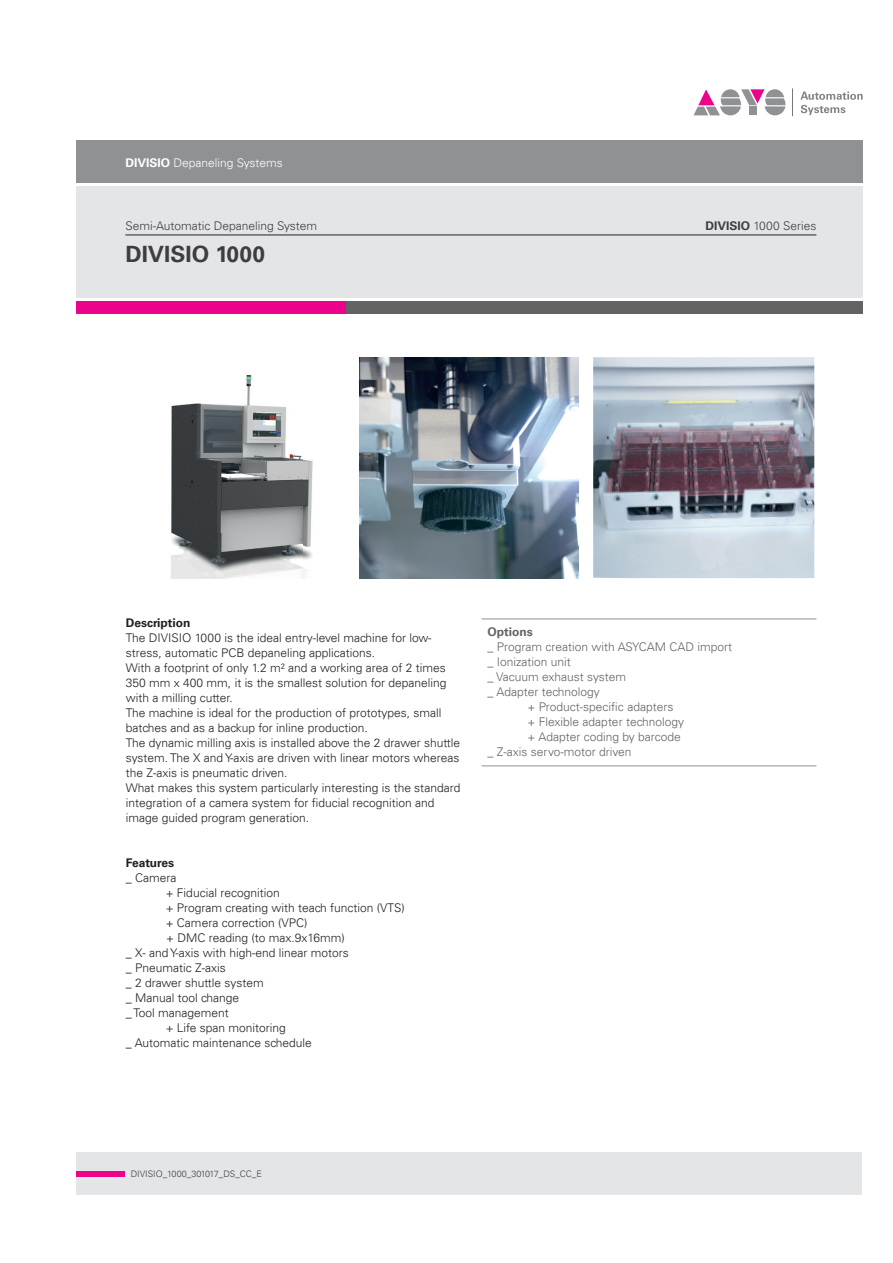
<style>
.page{position:relative;width:893px;height:1263px;background:#fff}
.page>*{position:absolute;margin:0;border:0;box-sizing:border-box;transform-origin:0 0}
.t1{font:700 22.5px "Univers LT";color:#3e3e3f}
.t2{font:300 12px/15px "Univers LT";color:#231f20}
.t3{font:300 12px "Univers LT";color:#636366}
.t4{font:300 12px "Univers LT";color:#3e3e3f}
.t5{font:300 12px "Univers LT";color:#fff}
.t6{font:700 12px "Univers LT";color:#231f20}
.t7{font:700 12px "Univers LT";color:#636366}
.t8{font:300 9px "Univers LT";color:#3e3e3f}
.s1{font-weight:700}
</style>
<div class="page">
<div style="left:77px;top:186px;width:786px;height:112px;background:#e4e5e7"></div>
<div style="left:77px;top:1152px;width:785px;height:43px;background:#e4e5e7"></div>
<div style="left:77px;top:140px;width:786px;height:43px;background:#8f9194"></div>
<div style="left:77px;top:1171px;width:48px;height:5px;background:#ed028c"></div>
<div style="left:77px;top:301px;width:270px;height:13px;background:#ed028c"></div>
<div style="left:347px;top:301px;width:516px;height:13px;background:#636366"></div>
<hr style="left:125px;top:235px;width:691px;height:1px;background:#231f20">
<svg style="left:694px;top:89px;width:92px;height:26px"></svg>
<svg style="left:792px;top:88px;width:1px;height:28px"></svg>
<svg style="left:800px;top:92px;width:63px;height:23px"></svg>
<hr style="left:482px;top:619px;width:334px;height:1px;background:#8f9194">
<hr style="left:482px;top:766px;width:334px;height:1px;background:#8f9194">
<img style="left:359px;top:357px;width:219px;height:221px">
<img style="left:593px;top:357px;width:221px;height:221px">
<img style="left:171px;top:375px;width:142px;height:203px">
<p class="t5" style="left:125px;top:155px;width:159px"><span class="s1">DIVISIO</span> Depaneling Systems</p>
<p class="t4" style="left:125px;top:218px;width:193px">Semi-Automatic Depaneling System</p>
<h1 class="t1" style="left:125px;top:241px;width:141px">DIVISIO 1000</h1>
<p class="t4" style="left:705px;top:218px;width:112px"><span class="s1">DIVISIO</span> 1000 Series</p>
<p class="t6" style="left:126px;top:616px;width:66px">Description</p>
<p class="t2" style="left:126px;top:631px;width:336px">The DIVISIO 1000 is the ideal entry-level machine for low&shy;stress, automatic PCB depaneling applications.<br>With a footprint of only 1.2 m² and a working area of 2 times 350 mm x 400 mm, it is the smallest solution for depaneling with a milling cutter.<br>The machine is ideal for the production of prototypes, small batches and as a backup for inline production.<br>The dynamic milling axis is installed above the 2 drawer shuttle system. The X and Y-axis are driven with linear motors whereas the Z-axis is pneumatic driven.<br>What makes this system particularly interesting is the standard integration of a camera system for fiducial recognition and image guided program generation.</p>
<p class="t6" style="left:126px;top:856px;width:50px">Features</p>
<p class="t2" style="left:126px;top:871px;width:52px">_ Camera</p>
<p class="t2" style="left:166px;top:886px;width:115px">+ Fiducial recognition</p>
<p class="t2" style="left:166px;top:901px;width:241px">+ Program creating with teach function (VTS)</p>
<p class="t2" style="left:166px;top:916px;width:143px">+ Camera correction (VPC)</p>
<p class="t2" style="left:166px;top:931px;width:180px">+ DMC reading (to max.9x16mm)</p>
<p class="t2" style="left:126px;top:946px;width:225px">_ X- and Y-axis with high-end linear motors</p>
<p class="t2" style="left:126px;top:961px;width:102px">_ Pneumatic Z-axis</p>
<p class="t2" style="left:126px;top:976px;width:140px">_ 2 drawer shuttle system</p>
<p class="t2" style="left:126px;top:991px;width:115px">_ Manual tool change</p>
<p class="t2" style="left:126px;top:1006px;width:105px">_ Tool management</p>
<p class="t2" style="left:166px;top:1021px;width:122px">+ Life span monitoring</p>
<p class="t2" style="left:126px;top:1036px;width:188px">_ Automatic maintenance schedule</p>
<p class="t7" style="left:488px;top:625px;width:47px">Options</p>
<p class="t3" style="left:488px;top:640px;width:246px">_ Program creation with ASYCAM CAD import</p>
<p class="t3" style="left:488px;top:655px;width:85px">_ Ionization unit</p>
<p class="t3" style="left:488px;top:670px;width:140px">_ Vacuum exhaust system</p>
<p class="t3" style="left:488px;top:685px;width:114px">_ Adapter technology</p>
<p class="t3" style="left:528px;top:700px;width:147px">+ Product-specific adapters</p>
<p class="t3" style="left:528px;top:715px;width:158px">+ Flexible adapter technology</p>
<p class="t3" style="left:528px;top:730px;width:155px">+ Adapter coding by barcode</p>
<p class="t3" style="left:488px;top:745px;width:146px">_ Z-axis servo-motor driven</p>
<p class="t8" style="left:131px;top:1168px;width:133px">DIVISIO_1000_301017_DS_CC_E</p>
</div>
